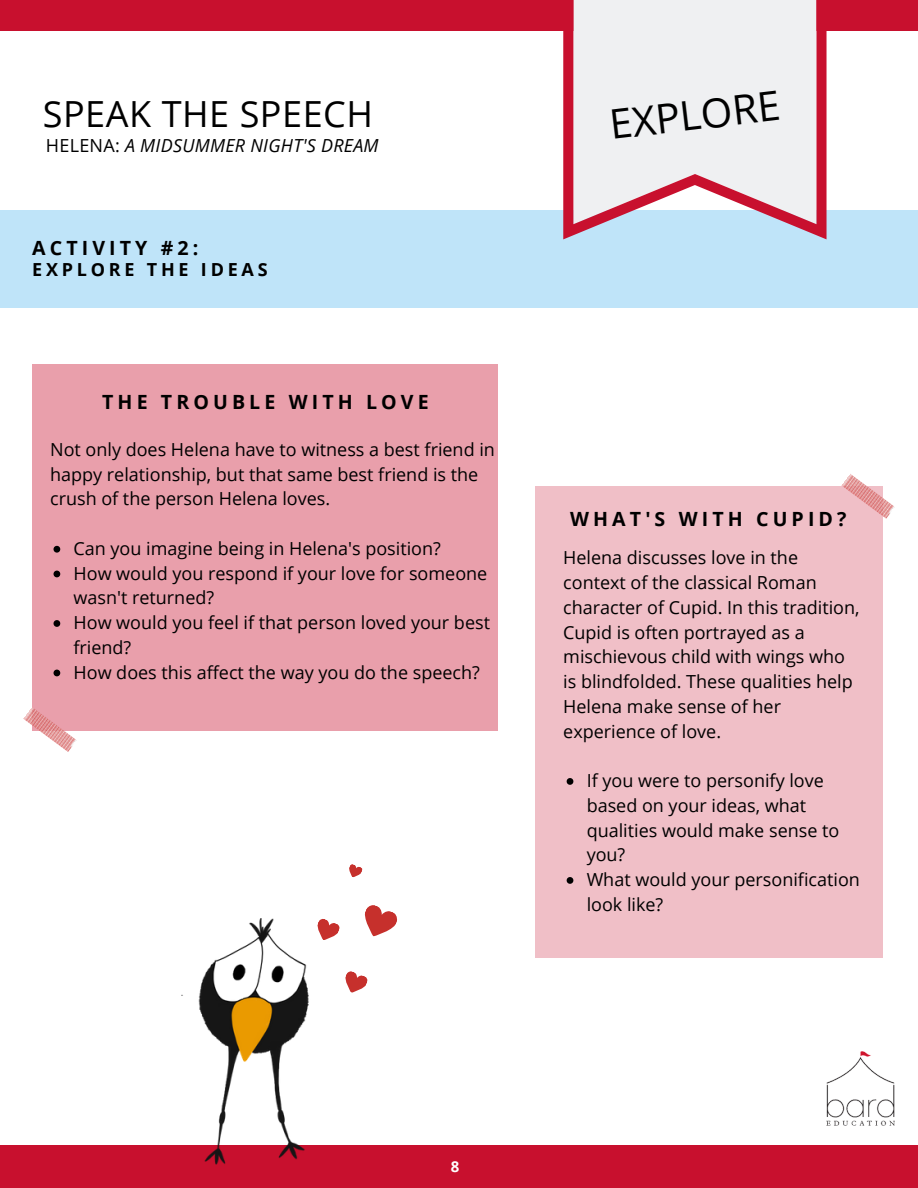
<style>
.page{position:relative;width:918px;height:1188px;background:#fff}
.page>*{position:absolute;margin:0;border:0;box-sizing:border-box;transform-origin:0 0}
.t1{font:40.65px "Open Sans";color:#000}
.t2{font:36px "Open Sans";letter-spacing:.015em;color:#000}
.t3{font:700 19.65px "Open Sans";letter-spacing:.21em;color:#000}
.t4{font:18px/24.8px "Open Sans";color:#000}
.t5{font:italic 18px "Open Sans";letter-spacing:.015em;color:#000}
.t6{font:700 18px "Open Sans";letter-spacing:.21em;color:#000}
.t7{font:700 15px "Open Sans";color:#fff}
.s1{font-style:normal}
</style>
<div class="page">
<div style="left:0;top:0;width:918px;height:30px;background:#c8102e"></div>
<div style="left:0;top:1146px;width:918px;height:42px;background:#c8102e"></div>
<img style="left:826px;top:1051px;width:69px;height:74px">
<div style="left:0;top:210px;width:918px;height:98px;background:#bfe4f9"></div>
<svg style="left:563px;top:0;width:264px;height:239px;fill:#eff0f2"></svg>
<div style="left:32px;top:364px;width:466px;height:367px;background:#e99fab"></div>
<div style="left:535px;top:486px;width:347px;height:472px;background:#f0bfc7"></div>
<img style="left:23px;top:708px;width:54px;height:44px">
<img style="left:841px;top:474px;width:54px;height:45px">
<img style="left:43px;top:918px;width:442px;height:247px">
<svg style="left:54px;top:546px;width:6px;height:7px"></svg>
<svg style="left:54px;top:571px;width:6px;height:6px"></svg>
<svg style="left:54px;top:620px;width:6px;height:7px"></svg>
<svg style="left:54px;top:670px;width:6px;height:6px"></svg>
<svg style="left:567px;top:778px;width:6px;height:7px"></svg>
<svg style="left:567px;top:877px;width:6px;height:7px"></svg>
<svg style="left:313px;top:918px;width:28px;height:26px"></svg>
<svg style="left:341px;top:970px;width:28px;height:27px"></svg>
<svg style="left:358px;top:905px;width:42px;height:38px"></svg>
<svg style="left:349px;top:864px;width:14px;height:14px"></svg>
<p class="t2" style="left:43px;top:89px;width:332px">SPEAK THE SPEECH</p>
<p class="t5" style="left:46px;top:133px;width:334px"><span class="s1">HELENA:</span> A MIDSUMMER NIGHT'S DREAM</p>
<p class="t3" style="left:32px;top:234px;width:168px">ACTIVITY #2:</p>
<p class="t6" style="left:32px;top:257px;width:237px">EXPLORE THE IDEAS</p>
<p class="t3" style="left:102px;top:388px;width:328px">THE TROUBLE WITH LOVE</p>
<p class="t4" style="left:50px;top:436px;width:446px">Not only does Helena have to witness a best friend in happy relationship, but that same best friend is the crush of the person Helena loves.</p>
<p class="t4" style="left:74px;top:535px;width:369px">Can you imagine being in Helena's position?</p>
<p class="t4" style="left:74px;top:560px;width:415px">How would you respond if your love for someone wasn't returned?</p>
<p class="t4" style="left:74px;top:610px;width:418px">How would you feel if that person loved your best friend?</p>
<p class="t4" style="left:74px;top:659px;width:408px">How does this affect the way you do the speech?</p>
<p class="t1" style="left:606px;top:96px;width:173px;rotate:-7deg">EXPLORE</p>
<p class="t3" style="left:570px;top:505px;width:278px">WHAT'S WITH CUPID?</p>
<p class="t4" style="left:563px;top:545px;width:298px">Helena discusses love in the context of the classical Roman character of Cupid. In this tradition,<br>Cupid is often portrayed as a mischievous child with wings who is blindfolded. These qualities help<br>Helena make sense of her experience of love.</p>
<p class="t4" style="left:587px;top:768px;width:254px">If you were to personify love based on your ideas, what qualities would make sense to you?</p>
<p class="t4" style="left:587px;top:867px;width:275px">What would your personification look like?</p>
<p class="t7" style="left:451px;top:1156px;width:10px">8</p>
</div>
